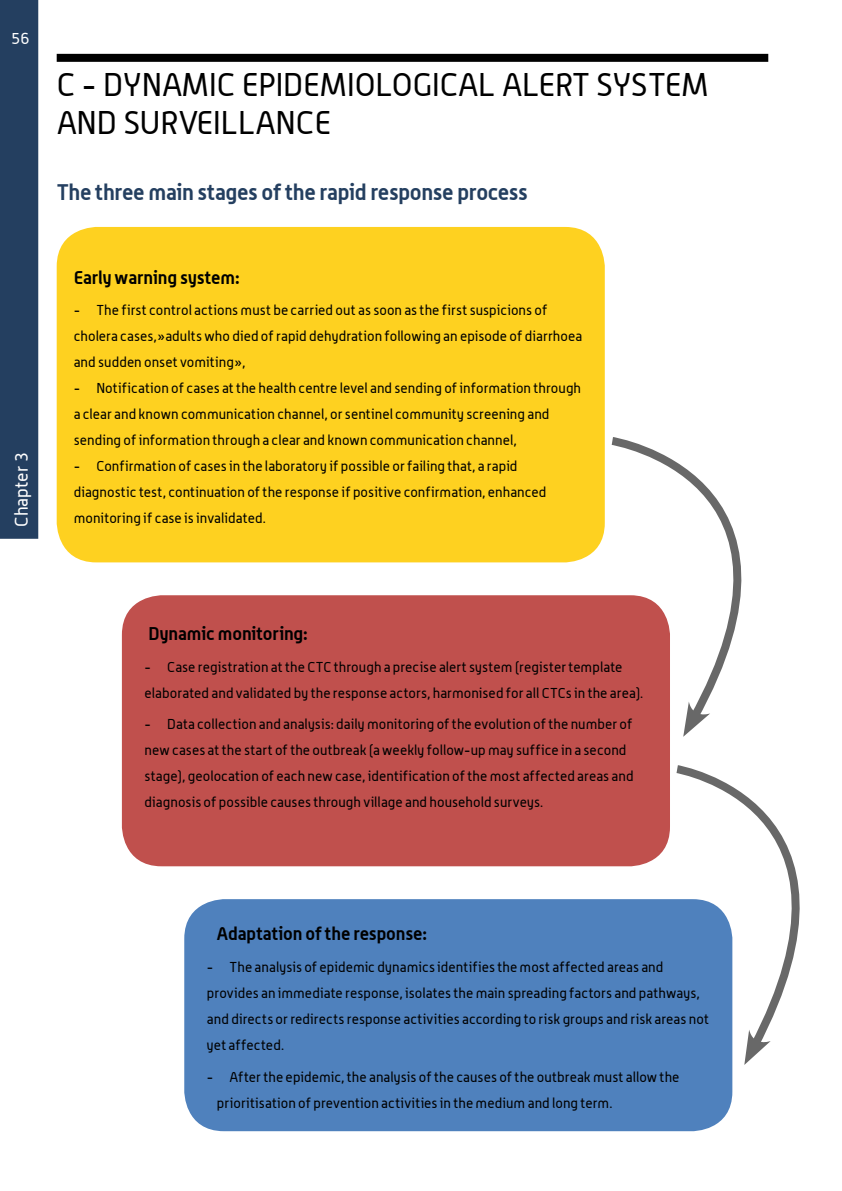
<style>
.page{position:relative;width:842px;height:1191px;background:#fff}
.page>*{position:absolute;margin:0;border:0;box-sizing:border-box;transform-origin:0 0}
.t1{font:32px/38px "Alwyn";color:#000}
.t2{font:700 22px "Alwyn";letter-spacing:-.015em;color:#243f60}
.t3{font:700 18px "Alwyn";letter-spacing:-.005em;color:#000}
.t4{font:18px "Alwyn";color:#fff}
.t5{font:16px "Alwyn";color:#fff}
.t6{font:14px/26px "Alwyn";letter-spacing:.005em;color:#000}
</style>
<div class="page">
<div style="left:57px;top:227px;width:548px;height:335px;background:#fed120;border-radius:40px"></div>
<div style="left:122px;top:595px;width:548px;height:271px;background:#c0504d;border-radius:40px"></div>
<div style="left:184px;top:899px;width:548px;height:232px;background:#4f81bd;border-radius:40px"></div>
<svg style="left:604px;top:433px;width:138px;height:268px"></svg>
<svg style="left:683px;top:701px;width:27px;height:36px"></svg>
<svg style="left:669px;top:765px;width:131px;height:293px"></svg>
<svg style="left:744px;top:1029px;width:27px;height:36px"></svg>
<div style="left:57px;top:54px;width:711px;height:8px;background:#000"></div>
<div style="left:0;top:0;width:38px;height:539px;background:#243f60"></div>
<p class="t5" style="left:11px;top:28px;width:20px">56</p>
<h1 class="t1" style="left:57px;top:65px;width:653px">C - DYNAMIC EPIDEMIOLOGICAL ALERT SYSTEM<br>AND SURVEILLANCE</h1>
<h2 class="t2" style="left:57px;top:178px;width:473px">The three main stages of the rapid response process</h2>
<p class="t4" style="left:11px;top:527px;width:76px;rotate:-90deg">Chapter 3</p>
<p class="t3" style="left:74px;top:266px;width:168px">Early warning system:</p>
<p class="t6" style="left:74px;top:297px;width:510px">- The first control actions must be carried out as soon as the first suspicions of cholera cases,»adults who died of rapid dehydration following an episode of diarrhoea and sudden onset vomiting»,</p>
<p class="t6" style="left:74px;top:375px;width:509px">- Notification of cases at the health centre level and sending of information through a clear and known communication channel, or sentinel community screening and sending of information through a clear and known communication channel,</p>
<p class="t6" style="left:74px;top:453px;width:474px">- Confirmation of cases in the laboratory if possible or failing that, a rapid diagnostic test, continuation of the response if positive confirmation, enhanced monitoring if case is invalidated.</p>
<p class="t3" style="left:149px;top:622px;width:161px">Dynamic monitoring:</p>
<p class="t6" style="left:145px;top:653px;width:500px">- Case registration at the CTC through a precise alert system (register template elaborated and validated by the response actors, harmonised for all CTCs in the area).</p>
<p class="t6" style="left:145px;top:711px;width:490px">- Data collection and analysis: daily monitoring of the evolution of the number of new cases at the start of the outbreak (a weekly follow-up may suffice in a second stage), geolocation of each new case, identification of the most affected areas and diagnosis of possible causes through village and household surveys.</p>
<p class="t3" style="left:217px;top:922px;width:212px">Adaptation of the response:</p>
<p class="t6" style="left:207px;top:953px;width:503px">- The analysis of epidemic dynamics identifies the most affected areas and provides an immediate response, isolates the main spreading factors and pathways, and directs or redirects response activities according to risk groups and risk areas not yet affected.</p>
<p class="t6" style="left:217px;top:1063px;width:464px;text-indent:-10px">- After the epidemic, the analysis of the causes of the outbreak must allow the prioritisation of prevention activities in the medium and long term.</p>
</div>
